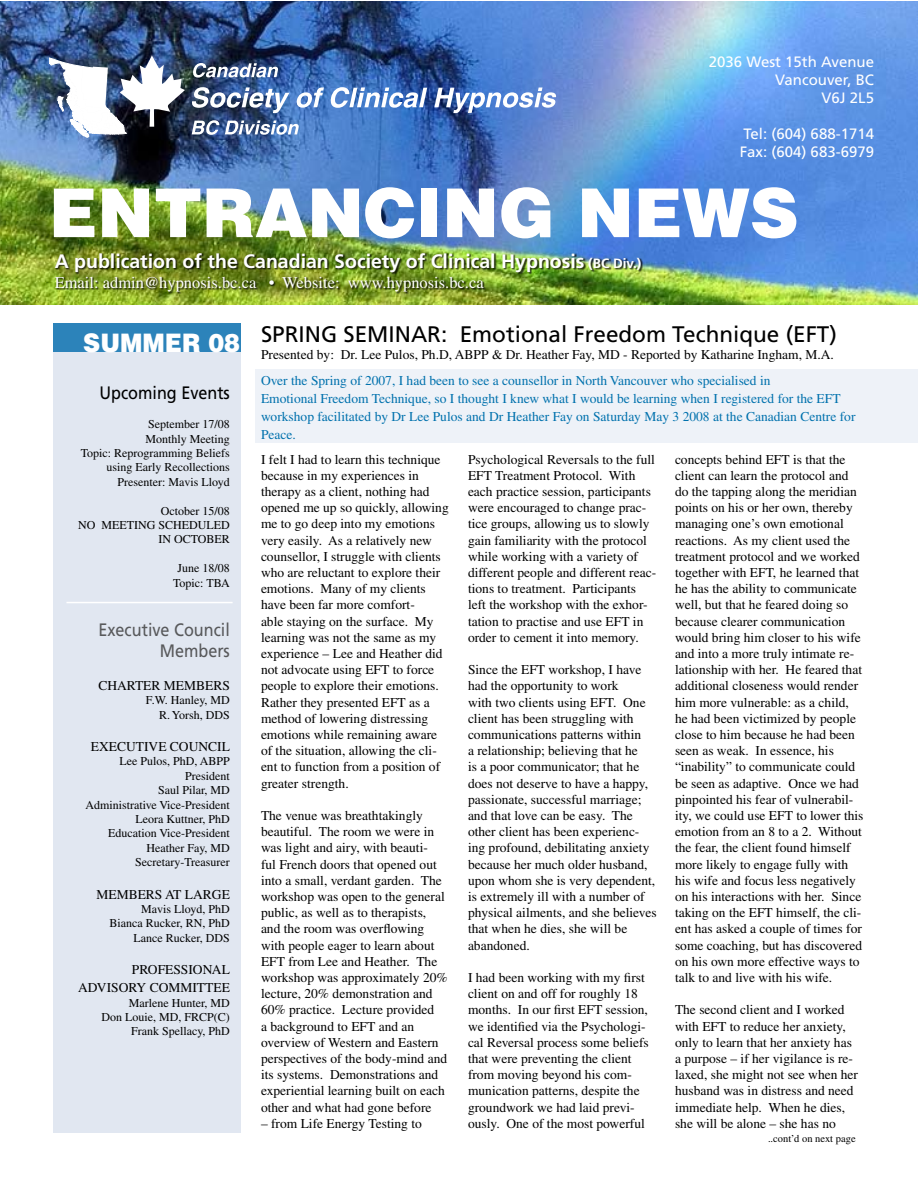
<style>
.page{position:relative;width:918px;height:1188px;background:#fff}
.page>*{position:absolute;margin:0;border:0;box-sizing:border-box;transform-origin:0 0}
.t1{font:900 67.5px "Helvetica";color:#fff}
.t2{font:22.5px "Frutiger";color:#000}
.t3{font:700 19.5px "Frutiger";color:#fff}
.t4{font:18px/21px "Frutiger";color:#58595b;text-align:right;scale:.9 1}
.t5{font:18px "Frutiger";color:#000;scale:.9 1}
.t6{font:16.5px "Times";color:#fff}
.t7{font:15px/18px "Frutiger";color:#fff;text-align:right}
.t8{font:13.5px/16.2px "Times";color:#000}
.t9{font:13.5px/18px "Times";color:#0071ad}
.t10{font:12px/14.4px "Times";color:#000;text-align:right}
.t11{font:10.5px "Times";color:#000}
.s1{font-size:13.5px}
.s2{font-family:"Helvetica";font-weight:900;font-size:25.5px;color:#fff}
</style>
<div class="page">
<img style="left:0;top:2px;width:917px;height:302px">
<div style="left:54px;top:253px;width:589px;height:41px;background:#000;opacity:.75"></div>
<img style="left:48px;top:56px;width:137px;height:84px">
<svg style="left:192px;top:63px;width:86px;height:15px"></svg>
<svg style="left:192px;top:87px;width:97px;height:26px"></svg>
<svg style="left:296px;top:87px;width:28px;height:21px"></svg>
<svg style="left:330px;top:87px;width:97px;height:21px"></svg>
<svg style="left:434px;top:88px;width:123px;height:25px"></svg>
<svg style="left:192px;top:120px;width:107px;height:15px"></svg>
<div style="left:53px;top:323px;width:188px;height:809px;background:#e1e7f1"></div>
<div style="left:53px;top:323px;width:188px;height:29px;background:#2c83ba"></div>
<hr style="left:66px;top:602px;width:167px;height:1px;background:#fff">
<div style="left:255px;top:369px;width:663px;height:73px;background:#eef2f8"></div>
<p class="t7" style="left:709px;top:53px;width:167px">2036 West 15th Avenue<br>Vancouver, BC<br>V6J 2L5</p>
<p class="t7" style="left:740px;top:125px;width:136px;text-align:left">Tel: (604) 688-1714<br>Fax: (604) 683-6979</p>
<h1 class="t1" style="left:49px;top:169px;width:751px">ENTRANCING NEWS</h1>
<h3 class="t3" style="left:55px;top:250px;width:588px">A publication of the Canadian Society of Clinical Hypnosis <span class="s1">(BC Div.)</span></h3>
<p class="t6" style="left:55px;top:273px;width:431px">Email: admin@hypnosis.bc.ca • Website: www.hypnosis.bc.ca</p>
<h2 class="t2" style="left:83px;top:321px;width:755px"><span class="s2">SUMMER 08</span> SPRING SEMINAR: Emotional Freedom Technique (EFT)</h2>
<p class="t8" style="left:261px;top:346px;width:574px">Presented by: Dr. Lee Pulos, Ph.D, ABPP &amp; Dr. Heather Fay, MD - Reported by Katharine Ingham, M.A.</p>
<p class="t9" style="left:261px;top:372px;width:596px">Over the Spring of 2007, I had been to see a counsellor in North Vancouver who specialised in<br>Emotional Freedom Technique, so I thought I knew what I would be learning when I registered for the EFT workshop facilitated by Dr Lee Pulos and Dr Heather Fay on Saturday May 3 2008 at the Canadian Centre for Peace.</p>
<p class="t8" style="left:261px;top:451px;width:189px">I felt I had to learn this technique because in my experiences in therapy as a client, nothing had opened me up so quickly, allowing me to go deep into my emotions very easily. As a relatively new counsellor, I struggle with clients who are reluctant to explore their emotions. Many of my clients have been far more comfort-<br>able staying on the surface. My learning was not the same as my experience – Lee and Heather did not advocate using EFT to force people to explore their emotions.<br>Rather they presented EFT as a method of lowering distressing emotions while remaining aware of the situation, allowing the cli&shy;ent to function from a position of greater strength.</p>
<p class="t8" style="left:261px;top:807px;width:188px">The venue was breathtakingly beautiful. The room we were in was light and airy, with beauti-<br>ful French doors that opened out into a small, verdant garden. The workshop was open to the general public, as well as to therapists, and the room was overflowing with people eager to learn about<br>EFT from Lee and Heather. The workshop was approximately 20% lecture, 20% demonstration and<br>60% practice. Lecture provided<br>a background to EFT and an overview of Western and Eastern perspectives of the body-mind and its systems. Demonstrations and experiential learning built on each other and what had gone before</p>
<p class="t8" style="left:261px;top:1115px;width:162px">– from Life Energy Testing to</p>
<h3 class="t5" style="left:99px;top:382px;width:147px">Upcoming Events</h3>
<p class="t10" style="left:81px;top:417px;width:151px">September 17/08<br>Monthly Meeting<br>Topic: Reprogramming Beliefs using Early Recollections<br>Presenter: Mavis Lloyd</p>
<p class="t10" style="left:78px;top:503px;width:153px">October 15/08<br>NO MEETING SCHEDULED<br>IN OCTOBER</p>
<p class="t10" style="left:173px;top:561px;width:58px;text-align:center">June 18/08<br>Topic: TBA</p>
<h3 class="t4" style="left:99px;top:620px;width:148px">Executive Council<br>Members</h3>
<p class="t8" style="left:98px;top:677px;width:133px">CHARTER MEMBERS</p>
<p class="t10" style="left:146px;top:693px;width:85px">F.W. Hanley, MD<br>R. Yorsh, DDS</p>
<p class="t8" style="left:91px;top:738px;width:141px">EXECUTIVE COUNCIL</p>
<p class="t10" style="left:85px;top:754px;width:146px">Lee Pulos, PhD, ABPP<br>President<br>Saul Pilar, MD<br>Administrative Vice-President<br>Leora Kuttner, PhD<br>Education Vice-President<br>Heather Fay, MD<br>Secretary-Treasurer</p>
<p class="t8" style="left:96px;top:886px;width:135px">MEMBERS AT LARGE</p>
<p class="t10" style="left:110px;top:902px;width:122px">Mavis Lloyd, PhD<br>Bianca Rucker, RN, PhD<br>Lance Rucker, DDS</p>
<p class="t8" style="left:78px;top:961px;width:153px;line-height:18px;text-align:right">PROFESSIONAL<br>ADVISORY COMMITTEE</p>
<p class="t10" style="left:102px;top:995px;width:130px">Marlene Hunter, MD<br>Don Louie, MD, FRCP(C)<br>Frank Spellacy, PhD</p>
<p class="t8" style="left:468px;top:451px;width:190px">Psychological Reversals to the full EFT Treatment Protocol. With each practice session, participants were encouraged to change prac&shy;tice groups, allowing us to slowly gain familiarity with the protocol while working with a variety of different people and different reac&shy;tions to treatment. Participants left the workshop with the exhor&shy;tation to practise and use EFT in order to cement it into memory.</p>
<p class="t8" style="left:468px;top:661px;width:190px">Since the EFT workshop, I have had the opportunity to work<br>with two clients using EFT. One client has been struggling with communications patterns within<br>a relationship; believing that he<br>is a poor communicator; that he does not deserve to have a happy, passionate, successful marriage; and that love can be easy. The other client has been experienc&shy;ing profound, debilitating anxiety because her much older husband, upon whom she is very dependent, is extremely ill with a number of physical ailments, and she believes that when he dies, she will be abandoned.</p>
<p class="t8" style="left:468px;top:969px;width:182px">I had been working with my first client on and off for roughly 18 months. In our first EFT session, we identified via the Psychologi&shy;cal Reversal process some beliefs that were preventing the client from moving beyond his com&shy;munication patterns, despite the groundwork we had laid previ&shy;ously. One of the most powerful</p>
<p class="t8" style="left:675px;top:451px;width:190px">concepts behind EFT is that the client can learn the protocol and do the tapping along the meridian points on his or her own, thereby managing one’s own emotional reactions. As my client used the treatment protocol and we worked together with EFT, he learned that he has the ability to communicate well, but that he feared doing so because clearer communication would bring him closer to his wife and into a more truly intimate re&shy;lationship with her. He feared that additional closeness would render him more vulnerable: as a child, he had been victimized by people close to him because he had been seen as weak. In essence, his “inability” to communicate could be seen as adaptive. Once we had pinpointed his fear of vulnerabil&shy;ity, we could use EFT to lower this emotion from an 8 to a 2. Without the fear, the client found himself more likely to engage fully with his wife and focus less negatively on his interactions with her. Since taking on the EFT himself, the cli&shy;ent has asked a couple of times for some coaching, but has discovered on his own more effective ways to talk to and live with his wife.</p>
<p class="t8" style="left:675px;top:1002px;width:185px">The second client and I worked with EFT to reduce her anxiety, only to learn that her anxiety has a purpose – if her vigilance is re&shy;laxed, she might not see when her husband was in distress and need immediate help. When he dies, she will be alone – she has no</p>
<p class="t11" style="left:768px;top:1133px;width:89px">..cont’d on next page</p>
</div>
